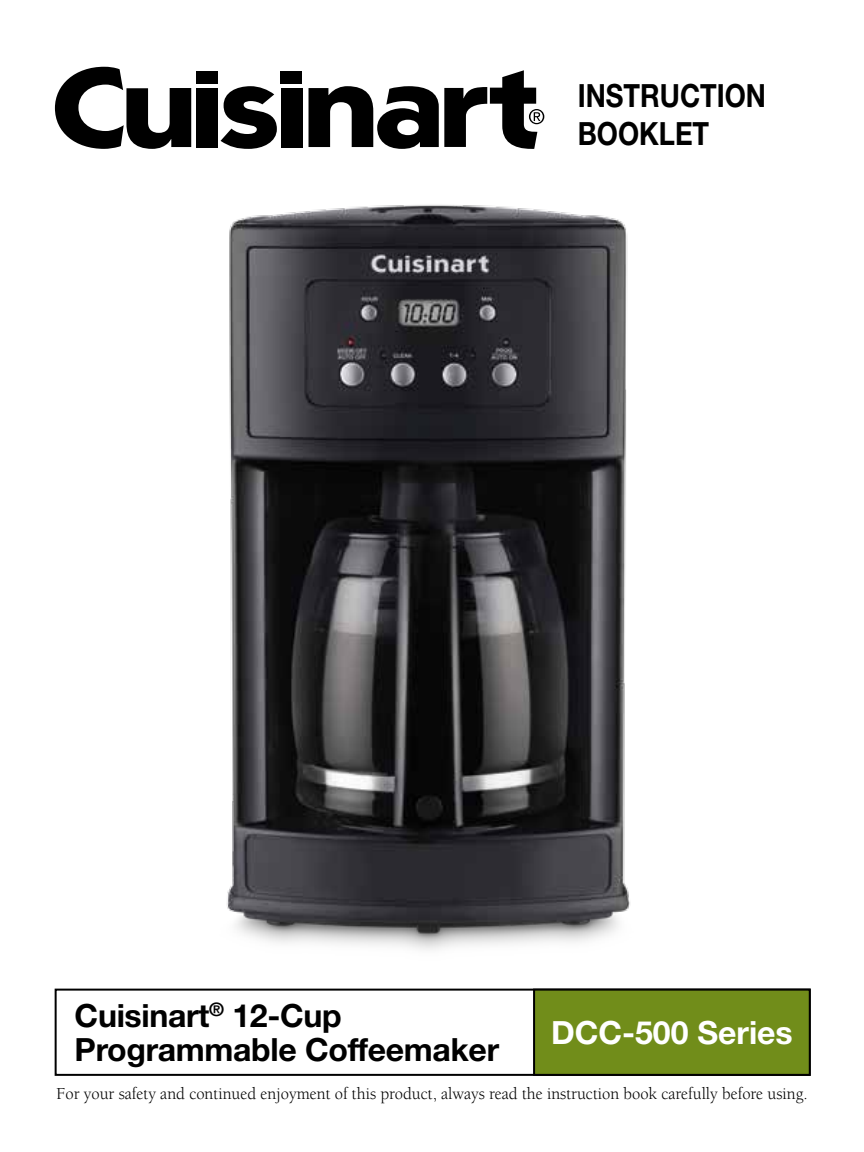
<style>
.page{position:relative;width:864px;height:1152px;background:#fff}
.page>*{position:absolute;margin:0;border:0;box-sizing:border-box;transform-origin:0 0}
.t1{font:700 32px/34px "Helvetica Neue LT Std";letter-spacing:-.01em;color:#000}
.t2{font:700 32px/38px "Helvetica Neue LT Std";letter-spacing:-.01em;color:#000;scale:.85 1}
.t3{font:700 32px "Helvetica Neue LT Std";color:#fff}
.t4{font:17.2px "Berkeley Std";color:#000;scale:.96 1}
</style>
<div class="page">
<img style="left:227px;top:205px;width:403px;height:745px">
<svg style="left:55px;top:67px;width:136px;height:82px"></svg>
<div style="left:196px;top:88px;width:22px;height:59px;background:#000"></div>
<svg style="left:221px;top:86px;width:56px;height:63px"></svg>
<div style="left:281px;top:88px;width:21px;height:59px;background:#000"></div>
<div style="left:197px;top:71px;width:21px;height:12px;background:#000"></div>
<div style="left:280px;top:71px;width:21px;height:12px;background:#000"></div>
<svg style="left:309px;top:70px;width:235px;height:79px"></svg>
<div style="left:55px;top:989px;width:756px;height:87px;border:2px solid #000"></div>
<div style="left:534px;top:990px;width:276px;height:85px;background:#718d1a"></div>
<div style="left:533px;top:989px;width:278px;height:87px;border:2px solid #000"></div>
<h1 class="t2" style="left:578px;top:76px;width:223px">INSTRUCTION<br>BOOKLET</h1>
<h1 class="t1" style="left:75px;top:998px;width:426px">Cuisinart<sup>®</sup> 12-Cup<br>Programmable Coffeemaker</h1>
<h1 class="t3" style="left:551px;top:1012px;width:243px">DCC-500 Series</h1>
<p class="t4" style="left:57px;top:1084px;width:784px">For your safety and continued enjoyment of this product, always read the instruction book carefully before using.</p>
</div>
